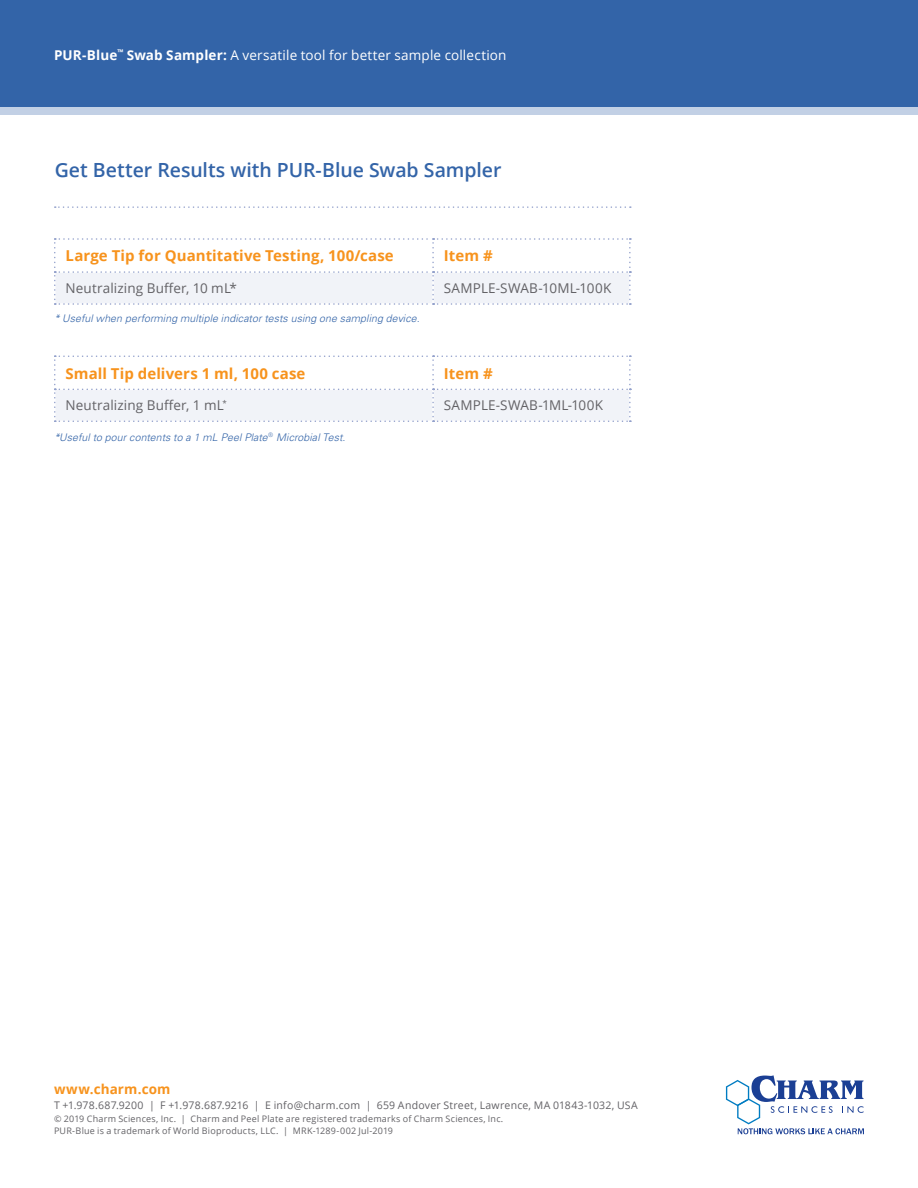
<style>
.page{position:relative;width:918px;height:1188px;background:#fff}
.page>*{position:absolute;margin:0;border:0;box-sizing:border-box;transform-origin:0 0}
.Subhead{font:600 19.5px "Open Sans";color:#3364a8}
.Paragraph_Style_1{font:700 15px "Open Sans";letter-spacing:.005em;color:#f7931d}
.Paragraph_Style_1-2{font:13.5px "Open Sans";letter-spacing:.01em;color:#636266}
.Footer_Legal{font:13.5px "Open Sans";letter-spacing:.01em;color:#fff}
.Footer_Legal-2{font:700 13.5px "Open Sans";letter-spacing:.01em;color:#f7931d}
.Main_Header{font:italic 300 10.5px "Univers LT Std";letter-spacing:.01em;color:#3364a8}
.Footer_Legal-3{font:10.5px "Open Sans";letter-spacing:.02em;color:#636266}
.Footer_Legal-4{font:9px/12.8px "Open Sans";letter-spacing:.025em;color:#636266}
.s1{font-weight:700}
</style>
<div class="page">
<div style="left:0;top:8px;width:918px;height:107px;background:#c2d0e5"></div>
<div style="left:0;top:0;width:918px;height:107px;background:#3364a8"></div>
<svg style="left:726px;top:1075px;width:138px;height:59px"></svg>
<svg style="left:55px;top:206px;width:576px;height:2px"></svg>
<svg style="left:54px;top:238px;width:577px;height:67px"></svg>
<svg style="left:54px;top:356px;width:577px;height:66px"></svg>
<p class="Footer_Legal" style="left:54px;top:46px;width:454px"><span class="s1">PUR-Blue</span><sup>™</sup> <span class="s1">Swab Sampler:</span> A versatile tool for better sample collection</p>
<p class="Subhead" style="left:55px;top:156px;width:448px">Get Better Results with PUR-Blue Swab Sampler</p>
<p class="Paragraph_Style_1" style="left:66px;top:245px;width:330px">Large Tip for Quantitative Testing, 100/case</p>
<p class="Paragraph_Style_1" style="left:444px;top:245px;width:50px">Item #</p>
<p class="Paragraph_Style_1-2" style="left:66px;top:279px;width:173px">Neutralizing Buffer, 10 mL*</p>
<p class="Paragraph_Style_1-2" style="left:444px;top:279px;width:169px">SAMPLE-SWAB-10ML-100K</p>
<p class="Main_Header" style="left:54px;top:312px;width:367px">* Useful when performing multiple indicator tests using one sampling device.</p>
<p class="Paragraph_Style_1" style="left:66px;top:362px;width:241px">Small Tip delivers 1 ml, 100 case</p>
<p class="Paragraph_Style_1" style="left:444px;top:362px;width:50px">Item #</p>
<p class="Paragraph_Style_1-2" style="left:66px;top:396px;width:163px">Neutralizing Buffer, 1 mL<sup>*</sup></p>
<p class="Paragraph_Style_1-2" style="left:444px;top:396px;width:161px">SAMPLE-SWAB-1ML-100K</p>
<p class="Main_Header" style="left:54px;top:431px;width:293px">*Useful to pour contents to a 1 mL Peel Plate<sup>®</sup> Microbial Test.</p>
<p class="Footer_Legal-2" style="left:54px;top:1079px;width:118px">www.charm.com</p>
<p class="Footer_Legal-3" style="left:54px;top:1098px;width:585px">T +1.978.687.9200 | F +1.978.687.9216 | E info@charm.com | 659 Andover Street, Lawrence, MA 01843-1032, USA</p>
<p class="Footer_Legal-4" style="left:54px;top:1112px;width:451px">© 2019 Charm Sciences, Inc. | Charm and Peel Plate are registered trademarks of Charm Sciences, Inc.<br>PUR-Blue is a trademark of World Bioproducts, LLC. | MRK-1289-002 Jul-2019</p>
</div>
